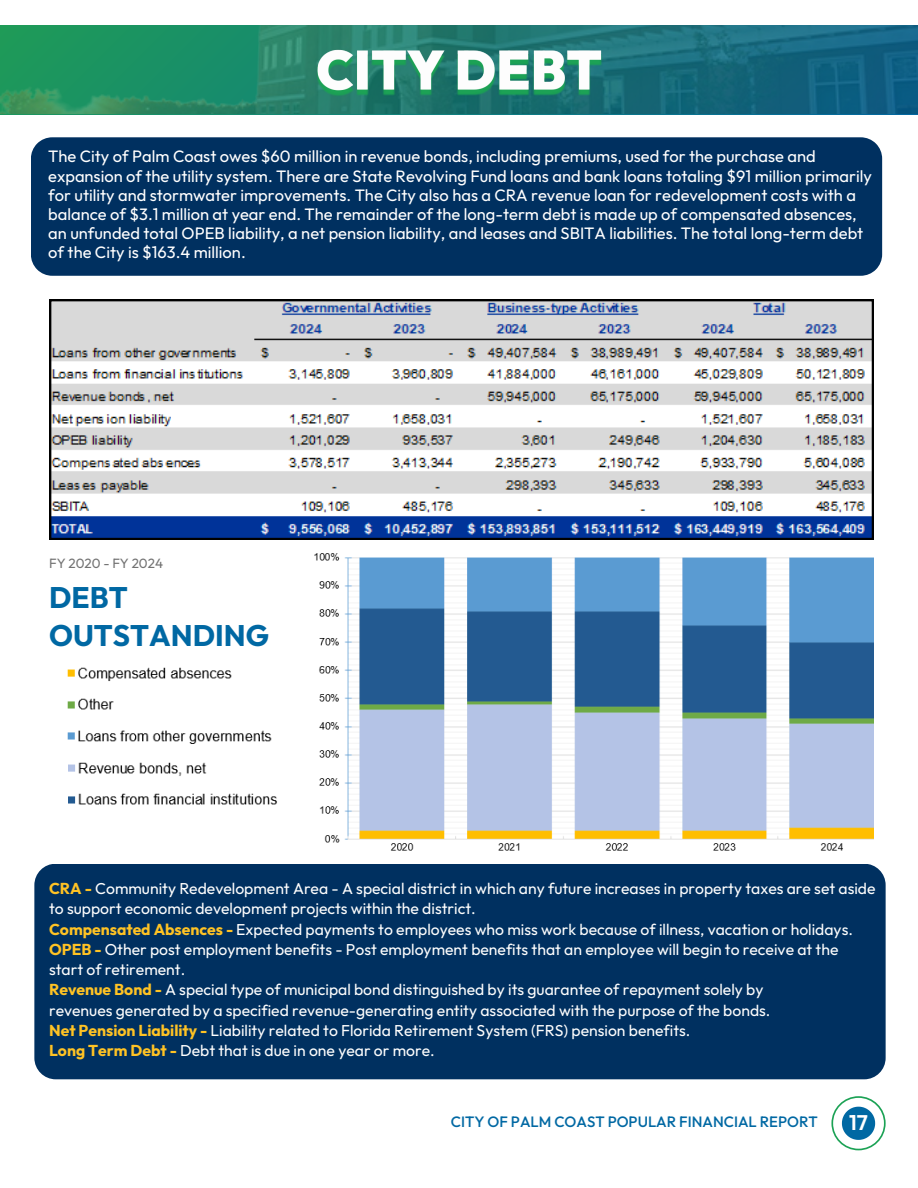
<style>
.page{position:relative;width:918px;height:1188px;background:#fff}
.page>*{position:absolute;margin:0;border:0;box-sizing:border-box;transform-origin:0 0}
.t1{font:700 29.7px/38.2px "Outfit";color:#0068a3}
.t2{font:600 21.15px "Outfit";color:#fff}
.t3{font:16.5px/19.2px "Outfit";color:#fff}
.t4{font:15.75px/20.2px "Outfit";color:#fdfdfd}
.t5{font:500 15px "Outfit";color:#0068a3}
.t6{font:13.5px "Outfit";color:#737373}
.s1{font-weight:700;color:#ffc324}
</style>
<div class="page">
<svg style="left:831px;top:1096px;width:54px;height:54px"></svg>
<img style="left:0;top:25px;width:917px;height:89px">
<div style="left:31px;top:137px;width:851px;height:139px;background:#003060"></div>
<div style="left:34px;top:864px;width:852px;height:215px;background:#003060;border-radius:21px"></div>
<img style="left:49px;top:299px;width:825px;height:241px">
<img style="left:314px;top:553px;width:560px;height:298px">
<img style="left:314px;top:35px;width:290px;height:69px">
<img style="left:67px;top:667px;width:205px;height:77px">
<img style="left:68px;top:762px;width:209px;height:43px">
<p class="t3" style="left:48px;top:147px;width:825px">The City of Palm Coast owes $60 million in revenue bonds, including premiums, used for the purchase and expansion of the utility system. There are State Revolving Fund loans and bank loans totaling $91 million primarily for utility and stormwater improvements. The City also has a CRA revenue loan for redevelopment costs with a balance of $3.1 million at year end. The remainder of the long-term debt is made up of compensated absences, an unfunded total OPEB liability, a net pension liability, and leases and SBITA liabilities. The total long-term debt of the City is $163.4 million.</p>
<p class="t6" style="left:49px;top:554px;width:115px">FY 2020 - FY 2024</p>
<h3 class="t1" style="left:49px;top:578px;width:221px">DEBT<br>OUTSTANDING</h3>
<p class="t4" style="left:49px;top:878px;width:828px"><span class="s1">CRA -</span> Community Redevelopment Area - A special district in which any future increases in property taxes are set aside to support economic development projects within the district.</p>
<p class="t4" style="left:49px;top:919px;width:805px"><span class="s1">Compensated Absences -</span> Expected payments to employees who miss work because of illness, vacation or holidays.</p>
<p class="t4" style="left:49px;top:939px;width:791px"><span class="s1">OPEB -</span> Other post employment benefits - Post employment benefits that an employee will begin to receive at the start of retirement.</p>
<p class="t4" style="left:49px;top:979px;width:723px"><span class="s1">Revenue Bond -</span> A special type of municipal bond distinguished by its guarantee of repayment solely by revenues generated by a specified revenue-generating entity associated with the purpose of the bonds.</p>
<p class="t4" style="left:49px;top:1020px;width:643px"><span class="s1">Net Pension Liability -</span> Liability related to Florida Retirement System (FRS) pension benefits.</p>
<p class="t4" style="left:49px;top:1040px;width:387px"><span class="s1">Long Term Debt -</span> Debt that is due in one year or more.</p>
<p class="t5" style="left:451px;top:1112px;width:368px">CITY OF PALM COAST POPULAR FINANCIAL REPORT</p>
<h2 class="t2" style="left:849px;top:1109px;width:20px">17</h2>
</div>
